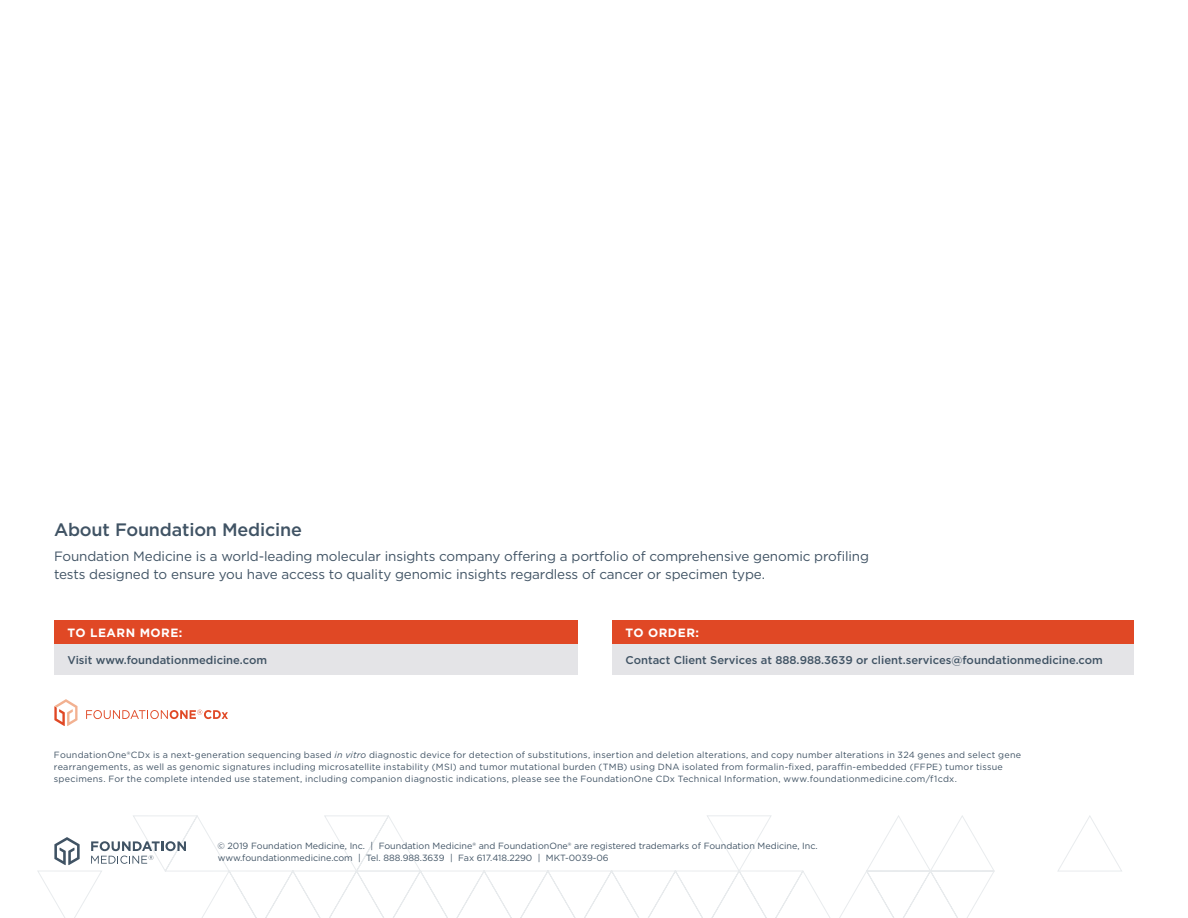
<style>
.page{position:relative;width:1188px;height:918px;background:#fff}
.page>*{position:absolute;margin:0;border:0;box-sizing:border-box;transform-origin:0 0}
.t1{font:500 18px "Gotham";letter-spacing:-.01em;color:#405364}
.t2{font:13.5px/18px "Gotham";letter-spacing:-.01em;color:#405364}
.t3{font:700 12px "Gotham";letter-spacing:.04em;color:#fff}
.t4{font:500 11.25px "Gotham";color:#405364}
.t5{font:9px/12px "Gotham";letter-spacing:.02em;color:#405364}
.t6{font:9px/12px "Gotham";color:#405364}
.s1{font-style:italic}
</style>
<div class="page">
<svg style="left:69px;top:815px;width:1053px;height:103px"></svg>
<div style="left:54px;top:620px;width:524px;height:25px;background:#e04825"></div>
<div style="left:54px;top:645px;width:524px;height:30px;background:#e4e4e7"></div>
<div style="left:612px;top:620px;width:522px;height:25px;background:#e04825"></div>
<div style="left:612px;top:645px;width:522px;height:30px;background:#e4e4e7"></div>
<svg style="left:54px;top:837px;width:26px;height:28px"></svg>
<svg style="left:91px;top:841px;width:95px;height:23px"></svg>
<svg style="left:54px;top:699px;width:24px;height:27px"></svg>
<svg style="left:86px;top:710px;width:142px;height:9px"></svg>
<h1 class="t1" style="left:54px;top:518px;width:250px">About Foundation Medicine</h1>
<h2 class="t2" style="left:54px;top:547px;width:817px">Foundation Medicine is a world-leading molecular insights company offering a portfolio of comprehensive genomic profiling tests designed to ensure you have access to quality genomic insights regardless of cancer or specimen type.</h2>
<h3 class="t3" style="left:68px;top:625px;width:117px">TO LEARN MORE:</h3>
<p class="t4" style="left:68px;top:653px;width:201px">Visit www.foundationmedicine.com</p>
<h3 class="t3" style="left:626px;top:625px;width:75px">TO ORDER:</h3>
<p class="t4" style="left:626px;top:653px;width:479px">Contact Client Services at 888.988.3639 or client.services@foundationmedicine.com</p>
<p class="t5" style="left:54px;top:748px;width:969px">FoundationOne®CDx is a next-generation sequencing based <span class="s1">in vitro</span> diagnostic device for detection of substitutions, insertion and deletion alterations, and copy number alterations in 324 genes and select gene rearrangements, as well as genomic signatures including microsatellite instability (MSI) and tumor mutational burden (TMB) using DNA isolated from formalin-fixed, paraffin-embedded (FFPE) tumor tissue specimens. For the complete intended use statement, including companion diagnostic indications, please see the FoundationOne CDx Technical Information, www.foundationmedicine.com/f1cdx.</p>
<p class="t6" style="left:217px;top:839px;width:602px">© 2019 Foundation Medicine, Inc. | Foundation Medicine® and FoundationOne® are registered trademarks of Foundation Medicine, Inc. www.foundationmedicine.com | Tel. 888.988.3639 | Fax 617.418.2290 | MKT-0039-06</p>
</div>
